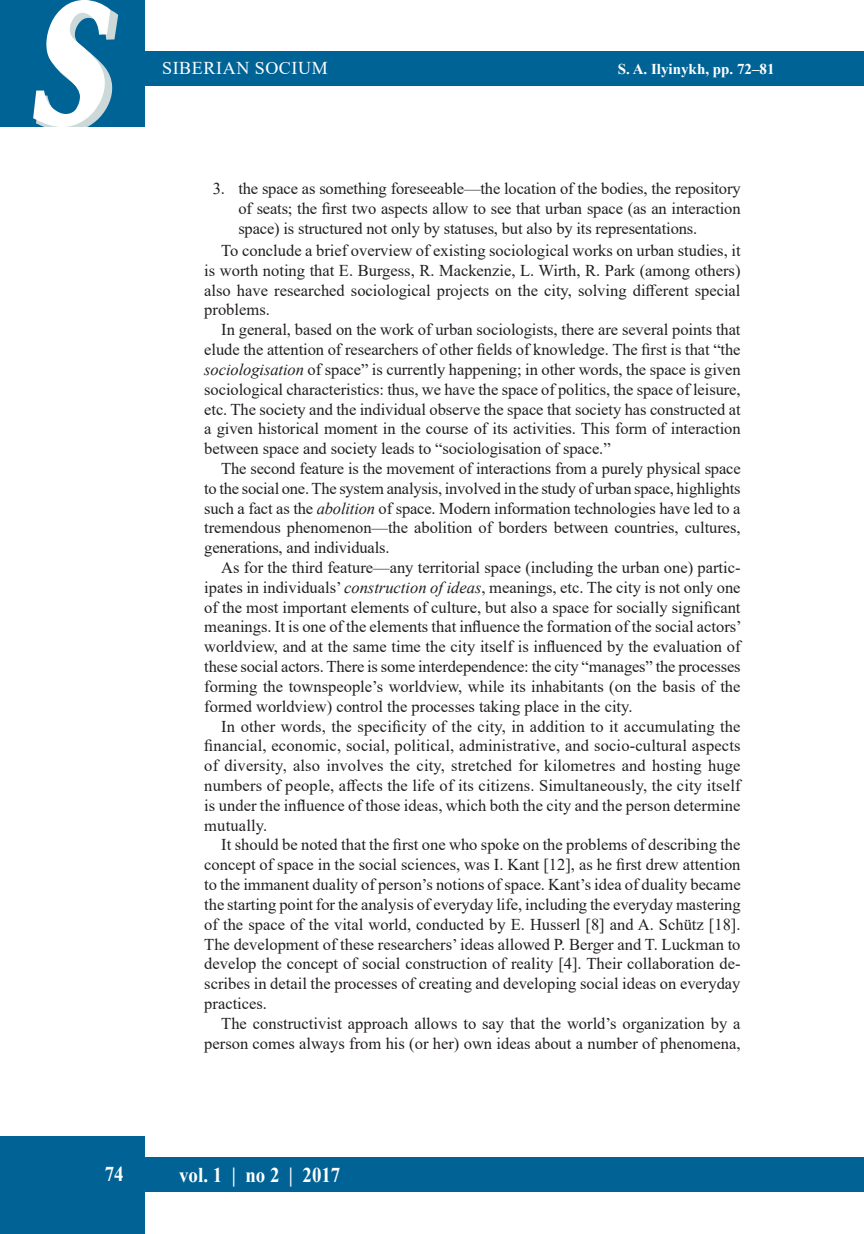
<style>
.page{position:relative;width:864px;height:1234px;background:#fff}
.page>*{position:absolute;margin:0;border:0;box-sizing:border-box;transform-origin:0 0}
.t1{font:italic 700 165px "Quant Antiqua";color:#fff;scale:.75 1}
.t2{font:700 21px "Times New Roman";color:#fff;scale:.9 1}
.t3{font:18px "Times New Roman";letter-spacing:.035em;color:#fff}
.t4{font:16.5px/19.8px "Times New Roman";color:#231f20;text-align:justify}
.t5{font:700 15px "Times New Roman";color:#fff}
.s1{font-style:italic}
</style>
<div class="page">
<div style="left:0;top:0;width:145px;height:128px;background:#006396"></div>
<div style="left:142px;top:51px;width:721px;height:34px;background:#006396"></div>
<div style="left:0;top:1135px;width:145px;height:98px;background:#006295"></div>
<div style="left:142px;top:1157px;width:721px;height:34px;background:#006295"></div>
<svg style="left:32px;top:0;width:89px;height:128px"></svg>
<h1 class="t1" style="left:30px;top:-35px;width:113px">S</h1>
<p class="t3" style="left:162px;top:55px;width:167px">SIBERIAN SOCIUM</p>
<p class="t5" style="left:617px;top:58px;width:158px">S. A. Ilyinykh, pp. 72–81</p>
<p class="t4" style="left:238px;top:178px;width:503px;text-indent:-26px">3. the space as something foreseeable—the location of the bodies, the repository of seats; the first two aspects allow to see that urban space (as an interaction space) is structured not only by statuses, but also by its representations.</p>
<p class="t4" style="left:204px;top:240px;width:537px;text-indent:17px">To conclude a brief overview of existing sociological works on urban studies, it is worth noting that E. Burgess, R. Mackenzie, L. Wirth, R. Park (among others) also have researched sociological projects on the city, solving different special problems.</p>
<p class="t4" style="left:204px;top:319px;width:537px;text-indent:17px">In general, based on the work of urban sociologists, there are several points that elude the attention of researchers of other fields of knowledge. The first is that “the <span class="s1">sociologisation</span> of space” is currently happening; in other words, the space is given sociological characteristics: thus, we have the space of politics, the space of leisure, etc. The society and the individual observe the space that society has constructed at a given historical moment in the course of its activities. This form of interaction between space and society leads to “sociologisation of space.”</p>
<p class="t4" style="left:204px;top:458px;width:537px;text-indent:17px">The second feature is the movement of interactions from a purely physical space to the social one. The system analysis, involved in the study of urban space, highlights such a fact as the <span class="s1">abolition</span> of space. Modern information technologies have led to a tremendous phenomenon—the abolition of borders between countries, cultures, generations, and individuals.</p>
<p class="t4" style="left:204px;top:557px;width:538px;text-indent:17px">As for the third feature—any territorial space (including the urban one) partic&shy;ipates in individuals’ <span class="s1">construction of ideas</span>, meanings, etc. The city is not only one of the most important elements of culture, but also a space for socially significant meanings. It is one of the elements that influence the formation of the social actors’ worldview, and at the same time the city itself is influenced by the evaluation of these social actors. There is some interdependence: the city “manages” the processes forming the townspeople’s worldview, while its inhabitants (on the basis of the formed worldview) control the processes taking place in the city.</p>
<p class="t4" style="left:204px;top:715px;width:537px;text-indent:17px">In other words, the specificity of the city, in addition to it accumulating the financial, economic, social, political, administrative, and socio-cultural aspects of diversity, also involves the city, stretched for kilometres and hosting huge numbers of people, affects the life of its citizens. Simultaneously, the city itself is under the influence of those ideas, which both the city and the person determine mutually.</p>
<p class="t4" style="left:204px;top:834px;width:537px;text-indent:17px">It should be noted that the first one who spoke on the problems of describing the concept of space in the social sciences, was I. Kant [12], as he first drew attention to the immanent duality of person’s notions of space. Kant’s idea of duality became the starting point for the analysis of everyday life, including the everyday mastering of the space of the vital world, conducted by E. Husserl [8] and A. Schütz [18].<br>The development of these researchers’ ideas allowed P. Berger and T. Luckman to develop the concept of social construction of reality [4]. Their collaboration de&shy;scribes in detail the processes of creating and developing social ideas on everyday practices.</p>
<p class="t4" style="left:204px;top:1012px;width:537px;text-align:right">The constructivist approach allows to say that the world’s organization by a person comes always from his (or her) own ideas about a number of phenomena,</p>
<p class="t2" style="left:105px;top:1158px;width:22px">74</p>
<p class="t2" style="left:179px;top:1159px;width:181px">vol. 1 | no 2 | 2017</p>
</div>
